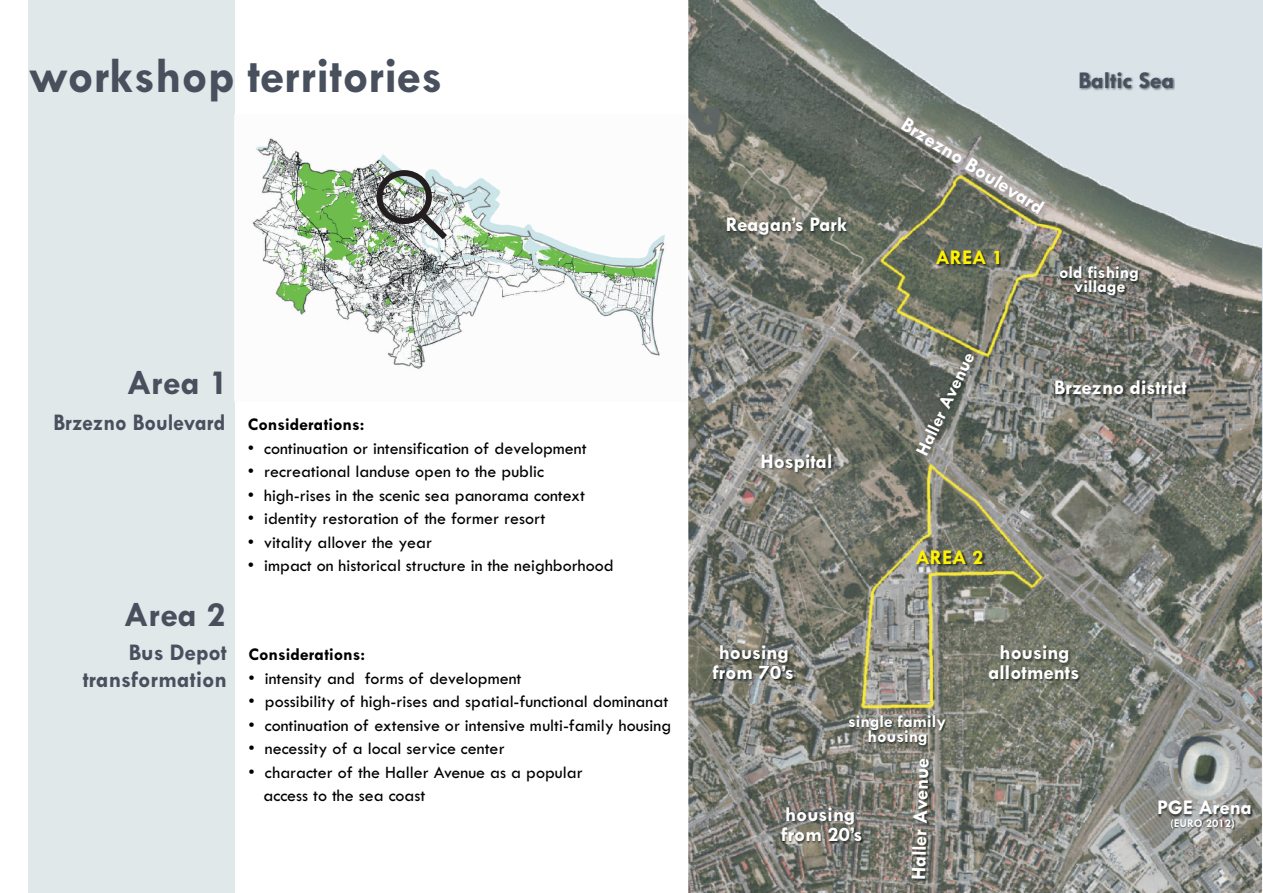
<style>
.page{position:relative;width:1263px;height:893px;background:#fff}
.page>*{position:absolute;margin:0;border:0;box-sizing:border-box;transform-origin:0 0}
.t1{font:700 51px "Tw Cen";color:#48505e}
.t2{font:700 36px "Tw Cen";color:#48505e}
.t3{font:700 24px/27px "Tw Cen";color:#48505e;text-align:right}
.t4{font:700 24px "Tw Cen";color:#48505e;scale:.92 1}
.t5{font:700 21px/20.4px "Tw Cen";color:#fff;text-align:center}
.t6{font:700 21px "Tw Cen";color:#fff101}
.t7{font:700 19.05px "Tw Cen";color:#fff}
.t8{font:18px/23.5px "Tw Cen";color:#000}
.t9{font:700 18px/14.4px "Tw Cen";color:#fff;text-align:center}
.t10{font:700 18px "Tw Cen";color:#000}
.t11{font:700 12px "Tw Cen";color:#fff}
</style>
<div class="page">
<img style="left:688px;top:0;width:574px;height:892px">
<img style="left:217px;top:114px;width:448px;height:287px">
<div style="left:376px;top:170px;width:56px;height:54px;border:6px solid #231f20;border-radius:50%"></div>
<svg style="left:413px;top:206px;width:40px;height:40px"></svg>
<img style="left:1055px;top:381px;width:134px;height:16px">
<img style="left:936px;top:252px;width:66px;height:15px">
<img style="left:916px;top:551px;width:69px;height:16px">
<img style="left:760px;top:454px;width:73px;height:21px">
<img style="left:913px;top:351px;width:66px;height:112px">
<img style="left:719px;top:645px;width:71px;height:20px">
<img style="left:713px;top:666px;width:82px;height:16px">
<img style="left:785px;top:807px;width:71px;height:20px">
<img style="left:781px;top:827px;width:82px;height:16px">
<img style="left:725px;top:217px;width:124px;height:20px">
<img style="left:999px;top:645px;width:72px;height:20px">
<img style="left:988px;top:666px;width:92px;height:16px">
<img style="left:913px;top:759px;width:19px;height:124px">
<img style="left:1059px;top:266px;width:80px;height:17px">
<img style="left:1074px;top:282px;width:53px;height:17px">
<img style="left:893px;top:113px;width:159px;height:110px">
<img style="left:847px;top:715px;width:100px;height:17px">
<img style="left:867px;top:730px;width:61px;height:17px">
<img style="left:1078px;top:73px;width:97px;height:18px">
<img style="left:1157px;top:801px;width:95px;height:16px">
<img style="left:1170px;top:819px;width:65px;height:11px">
<svg style="left:960px;top:361px;width:11px;height:11px"></svg>
<svg style="left:912px;top:847px;width:14px;height:3px"></svg>
<h1 class="t1" style="left:29px;top:57px;width:415px">workshop territories</h1>
<h2 class="t2" style="left:127px;top:369px;width:103px">Area 1</h2>
<h3 class="t4" style="left:53px;top:413px;width:188px">Brzezno Boulevard</h3>
<h2 class="t2" style="left:124px;top:601px;width:103px">Area 2</h2>
<h3 class="t3" style="left:83px;top:641px;width:146px">Bus Depot transformation</h3>
<p class="t10" style="left:248px;top:418px;width:118px">Considerations:</p>
<p class="t8" style="left:248px;top:437px;width:340px">• continuation or intensification of development</p>
<p class="t8" style="left:248px;top:461px;width:298px">• recreational landuse open to the public</p>
<p class="t8" style="left:248px;top:484px;width:339px">• high-rises in the scenic sea panorama context</p>
<p class="t8" style="left:248px;top:508px;width:299px">• identity restoration of the former resort</p>
<p class="t8" style="left:248px;top:531px;width:186px">• vitality allover the year</p>
<p class="t8" style="left:248px;top:555px;width:367px">• impact on historical structure in the neighborhood</p>
<p class="t10" style="left:249px;top:648px;width:118px">Considerations:</p>
<p class="t8" style="left:249px;top:667px;width:274px">• intensity and forms of development</p>
<p class="t8" style="left:249px;top:691px;width:421px">• possibility of high-rises and spatial-functional dominanat</p>
<p class="t8" style="left:249px;top:714px;width:424px">• continuation of extensive or intensive multi-family housing</p>
<p class="t8" style="left:249px;top:738px;width:258px">• necessity of a local service center</p>
<p class="t8" style="left:263px;top:761px;width:321px;text-indent:-15px">• character of the Haller Avenue as a popular access to the sea coast</p>
<p class="t5" style="left:726px;top:215px;width:123px">Reagan’s Park</p>
<p class="t5" style="left:760px;top:452px;width:74px">Hospital</p>
<p class="t5" style="left:712px;top:643px;width:83px">housing from 70’s</p>
<p class="t5" style="left:908px;top:115px;width:126px;rotate:32deg">B e oBo le</p>
<p class="t5" style="left:917px;top:121px;width:49px;rotate:32deg">rz zn</p>
<p class="t5" style="left:991px;top:166px;width:67px;rotate:32deg">u vard</p>
<p class="t6" style="left:935px;top:250px;width:69px">AREA 1</p>
<h3 class="t3" style="left:1078px;top:69px;width:97px">Baltic Sea</h3>
<p class="t9" style="left:1059px;top:266px;width:81px">old fishing village</p>
<p class="t7" style="left:914px;top:451px;width:114px;rotate:-64deg">Haller Aven e</p>
<p class="t5" style="left:1054px;top:379px;width:134px">Brzezno district</p>
<p class="t6" style="left:915px;top:549px;width:69px">AREA 2</p>
<p class="t5" style="left:988px;top:643px;width:92px">housing allotments</p>
<p class="t9" style="left:848px;top:714px;width:100px;line-height:15.5px">single family housing</p>
<p class="t5" style="left:781px;top:805px;width:83px;text-align:left">housing from 20’s</p>
<p class="t5" style="left:909px;top:880px;width:124px;rotate:-88deg">Hal er Avenue</p>
<p class="t5" style="left:1157px;top:798px;width:96px">PGE Arena</p>
<p class="t11" style="left:1170px;top:818px;width:66px">(EURO 2012)</p>
</div>
